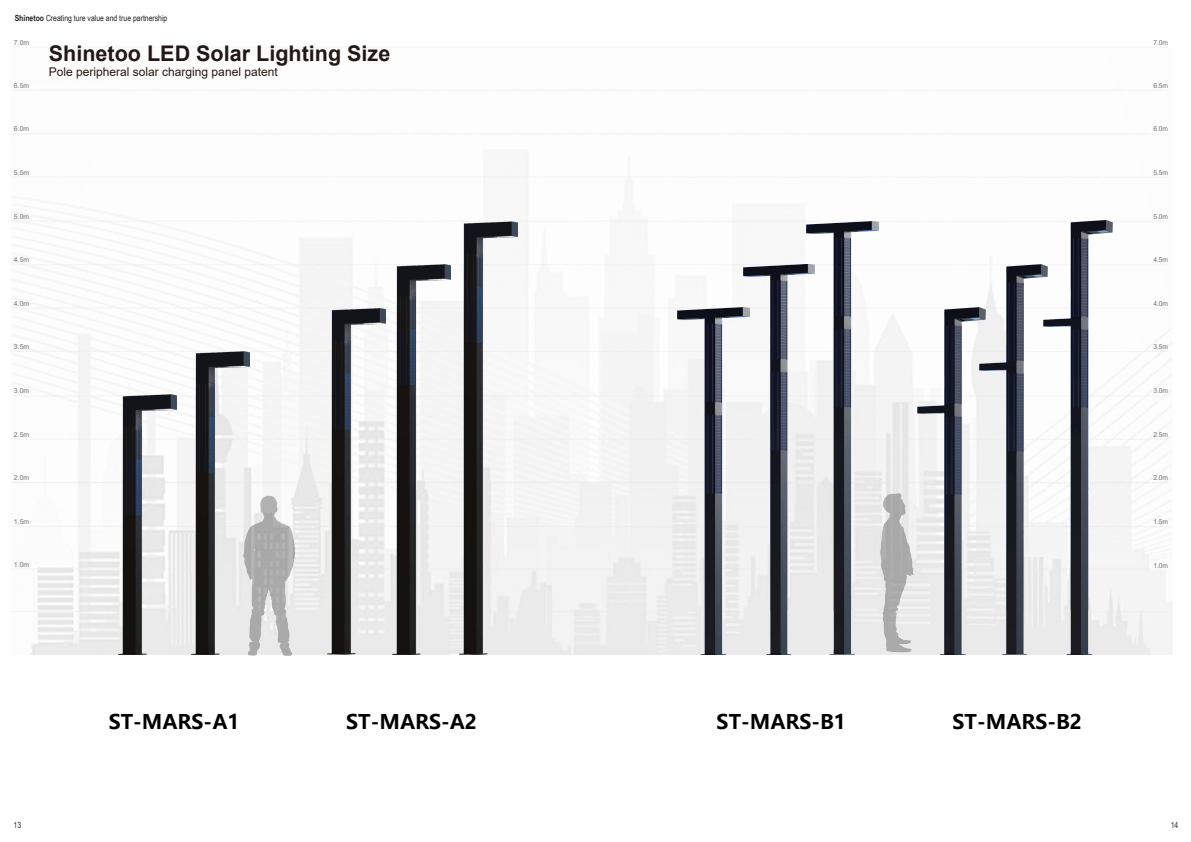
<style>
.page{position:relative;width:1191px;height:842px;background:#fff}
.page>*{position:absolute;margin:0;border:0;box-sizing:border-box;transform-origin:0 0}
.t1{font:700 21.6px "Arial";color:#231815}
.t2{font:700 20px "Microsoft Ya Hei";color:#000}
.t3{font:12px "Arial";color:#231815}
.t4{font:8.4px "Arial Narrow";color:#222}
.t5{font:8.4px "Arial Narrow";color:#2d2d2d}
.t6{font:6.9px "Arial";color:#727272}
.s1{font-weight:700}
</style>
<div class="page">
<img style="left:11px;top:46px;width:1161px;height:609px">
<svg style="left:11px;top:47px;width:1157px;height:1px"></svg>
<svg style="left:11px;top:90px;width:1157px;height:1px"></svg>
<svg style="left:11px;top:133px;width:1157px;height:1px"></svg>
<svg style="left:11px;top:177px;width:1157px;height:1px"></svg>
<svg style="left:11px;top:221px;width:1157px;height:1px"></svg>
<svg style="left:11px;top:264px;width:1157px;height:1px"></svg>
<svg style="left:11px;top:308px;width:1157px;height:1px"></svg>
<svg style="left:11px;top:351px;width:1157px;height:1px"></svg>
<svg style="left:11px;top:395px;width:1157px;height:2px"></svg>
<svg style="left:11px;top:439px;width:1157px;height:1px"></svg>
<svg style="left:11px;top:482px;width:1157px;height:1px"></svg>
<svg style="left:11px;top:526px;width:1157px;height:1px"></svg>
<svg style="left:11px;top:569px;width:1156px;height:1px"></svg>
<svg style="left:11px;top:611px;width:1157px;height:1px"></svg>
<img style="left:917px;top:307px;width:63px;height:348px">
<img style="left:678px;top:308px;width:65px;height:347px">
<img style="left:249px;top:496px;width:65px;height:160px">
<img style="left:119px;top:395px;width:58px;height:260px">
<img style="left:878px;top:489px;width:47px;height:166px">
<img style="left:191px;top:351px;width:59px;height:304px">
<img style="left:327px;top:308px;width:59px;height:347px">
<img style="left:392px;top:265px;width:58px;height:390px">
<img style="left:459px;top:221px;width:58px;height:434px">
<img style="left:743px;top:265px;width:64px;height:390px">
<img style="left:807px;top:221px;width:71px;height:434px">
<img style="left:980px;top:265px;width:64px;height:390px">
<img style="left:1044px;top:220px;width:68px;height:435px">
<p class="t4" style="left:15px;top:12px;width:154px"><span class="s1">Shinetoo</span> Creating ture value and true partnership</p>
<p class="t6" style="left:14px;top:37px;width:17px">7.0m</p>
<p class="t6" style="left:1153px;top:37px;width:16px">7.0m</p>
<p class="t6" style="left:14px;top:81px;width:17px">6.5m</p>
<p class="t6" style="left:1153px;top:81px;width:16px">6.5m</p>
<p class="t6" style="left:14px;top:124px;width:17px">6.0m</p>
<p class="t6" style="left:1153px;top:124px;width:16px">6.0m</p>
<p class="t6" style="left:14px;top:167px;width:17px">5.5m</p>
<p class="t6" style="left:1153px;top:167px;width:16px">5.5m</p>
<p class="t6" style="left:14px;top:212px;width:17px">5.0m</p>
<p class="t6" style="left:1153px;top:212px;width:16px">5.0m</p>
<p class="t6" style="left:14px;top:255px;width:17px">4.5m</p>
<p class="t6" style="left:1153px;top:255px;width:16px">4.5m</p>
<p class="t6" style="left:14px;top:298px;width:17px">4.0m</p>
<p class="t6" style="left:1153px;top:298px;width:16px">4.0m</p>
<p class="t6" style="left:14px;top:342px;width:17px">3.5m</p>
<p class="t6" style="left:1153px;top:342px;width:16px">3.5m</p>
<p class="t6" style="left:14px;top:386px;width:17px">3.0m</p>
<p class="t6" style="left:1153px;top:386px;width:16px">3.0m</p>
<p class="t6" style="left:14px;top:430px;width:17px">2.5m</p>
<p class="t6" style="left:1153px;top:430px;width:16px">2.5m</p>
<p class="t6" style="left:14px;top:473px;width:17px">2.0m</p>
<p class="t6" style="left:1153px;top:473px;width:16px">2.0m</p>
<p class="t6" style="left:14px;top:517px;width:17px">1.5m</p>
<p class="t6" style="left:14px;top:560px;width:17px">1.0m</p>
<h1 class="t1" style="left:49px;top:38px;width:343px">Shinetoo LED Solar Lighting Size</h1>
<h3 class="t3" style="left:49px;top:64px;width:230px">Pole peripheral solar charging panel patent</h3>
<p class="t6" style="left:1153px;top:517px;width:16px">1.5m</p>
<p class="t6" style="left:1153px;top:561px;width:16px">1.0m</p>
<h2 class="t2" style="left:109px;top:708px;width:132px">ST-MARS-A1</h2>
<h2 class="t2" style="left:346px;top:708px;width:132px">ST-MARS-A2</h2>
<h2 class="t2" style="left:716px;top:708px;width:131px">ST-MARS-B1</h2>
<h2 class="t2" style="left:952px;top:708px;width:131px">ST-MARS-B2</h2>
<p class="t5" style="left:14px;top:819px;width:9px">13</p>
<p class="t5" style="left:1170px;top:819px;width:9px">14</p>
</div>
